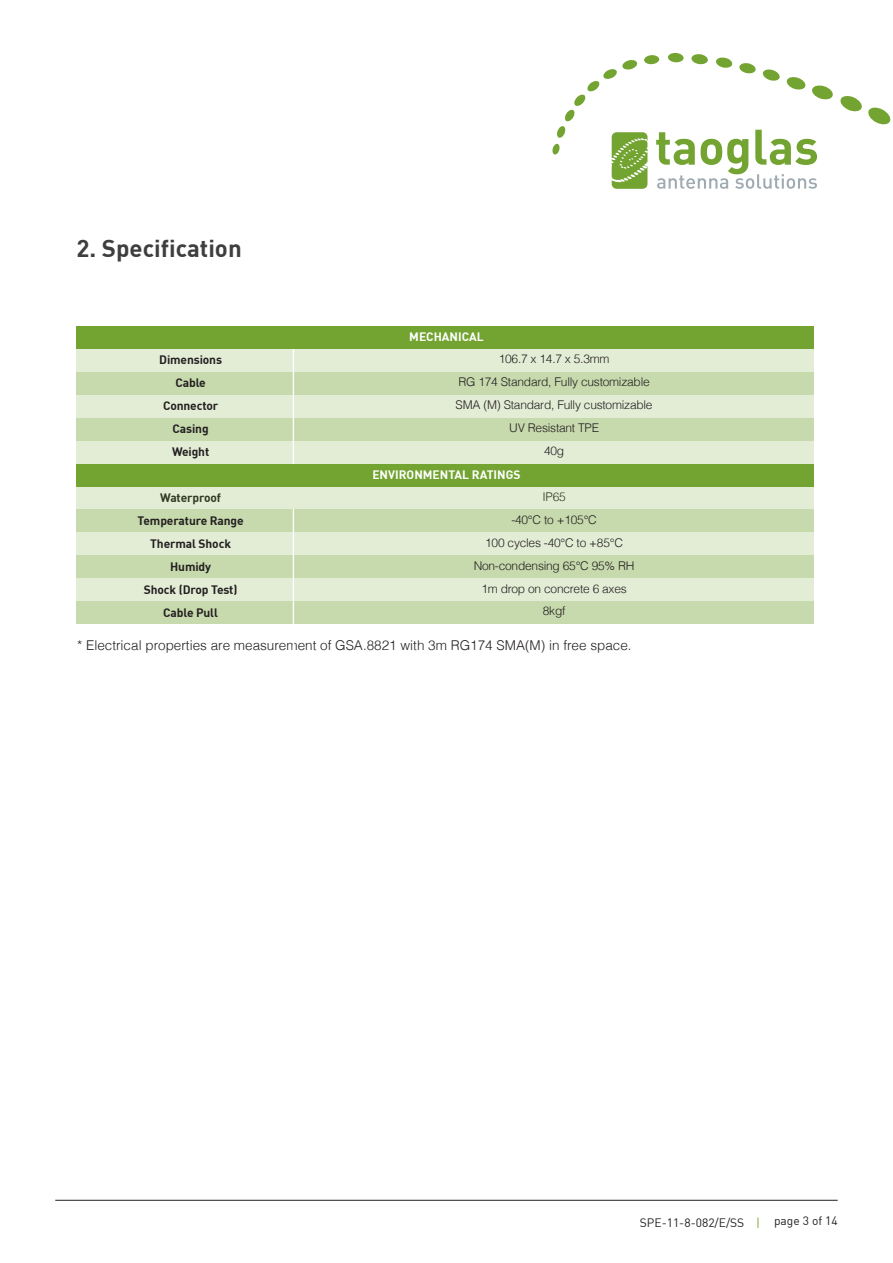
<style>
.page{position:relative;width:893px;height:1263px;background:#fff}
.page>*{position:absolute;margin:0;border:0;box-sizing:border-box;transform-origin:0 0}
.t1{font:700 24px "DIN";color:#3e3e3f}
.t2{font:300 13.5px "Helvetica";color:#231f20}
.t3{font:300 12px/23px "Helvetica";letter-spacing:-.02em;color:#231f20;text-align:center}
.t4{font:700 12px/23px "DIN";letter-spacing:-.01em;color:#231f20;text-align:center}
.t5{font:700 12px "DIN";color:#fff}
.t6{font:12px "DIN";color:#231f20}
.s1{color:#73a432}
</style>
<div class="page">
<hr style="left:55px;top:1200px;width:783px;height:1px;background:#231f20">
<div style="left:644px;top:55px;width:15px;height:9px;background:#73a432;border-radius:50%"></div>
<svg style="left:656px;top:54px;width:235px;height:135px"></svg>
<svg style="left:552px;top:59px;width:95px;height:130px"></svg>
<div style="left:77px;top:601px;width:737px;height:23px;background:#c7daad"></div>
<div style="left:77px;top:555px;width:737px;height:23px;background:#c7daad"></div>
<div style="left:77px;top:509px;width:737px;height:23px;background:#c7daad"></div>
<div style="left:77px;top:395px;width:737px;height:23px;background:#e3edd6"></div>
<div style="left:77px;top:372px;width:737px;height:23px;background:#c7daad"></div>
<div style="left:77px;top:349px;width:737px;height:23px;background:#e3edd6"></div>
<div style="left:77px;top:418px;width:737px;height:23px;background:#c7daad"></div>
<div style="left:77px;top:441px;width:737px;height:22px;background:#e3edd6"></div>
<div style="left:77px;top:532px;width:737px;height:23px;background:#e3edd6"></div>
<div style="left:77px;top:578px;width:737px;height:23px;background:#e3edd6"></div>
<div style="left:77px;top:326px;width:737px;height:23px;background:#73a432"></div>
<hr style="left:293px;top:349px;width:1px;height:344px;background:#fff">
<div style="left:77px;top:486px;width:737px;height:23px;background:#e3edd6"></div>
<div style="left:77px;top:463px;width:737px;height:23px;background:#73a432"></div>
<h1 class="t1" style="left:77px;top:233px;width:167px">2. Specification</h1>
<p class="t4" style="left:159px;top:348px;width:64px">Dimensions<br>Cable<br>Connector<br>Casing<br>Weight</p>
<p class="t4" style="left:138px;top:486px;width:108px">Waterproof<br>Temperature Range<br>Thermal Shock<br>Humidy<br>Shock (Drop Test)<br>Cable Pull</p>
<p class="t5" style="left:409px;top:329px;width:76px">MECHANICAL</p>
<p class="t3" style="left:456px;top:346px;width:198px">106.7 x 14.7 x 5.3mm<br>RG 174 Standard, Fully customizable<br>SMA (M) Standard, Fully customizable<br>UV Resistant TPE<br>40g</p>
<p class="t3" style="left:474px;top:484px;width:162px">IP65<br>-40°C to +105°C<br>100 cycles -40°C to +85°C<br>Non-condensing 65°C 95% RH<br>1m drop on concrete 6 axes<br>8kgf</p>
<p class="t5" style="left:372px;top:467px;width:150px">ENVIRONMENTAL RATINGS</p>
<p class="t2" style="left:77px;top:634px;width:556px">* Electrical properties are measurement of GSA.8821 with 3m RG174 SMA(M) in free space.</p>
<p class="t6" style="left:640px;top:1215px;width:199px">SPE-11-8-082/E/SS <span class="s1">|</span> page 3 of 14</p>
</div>
